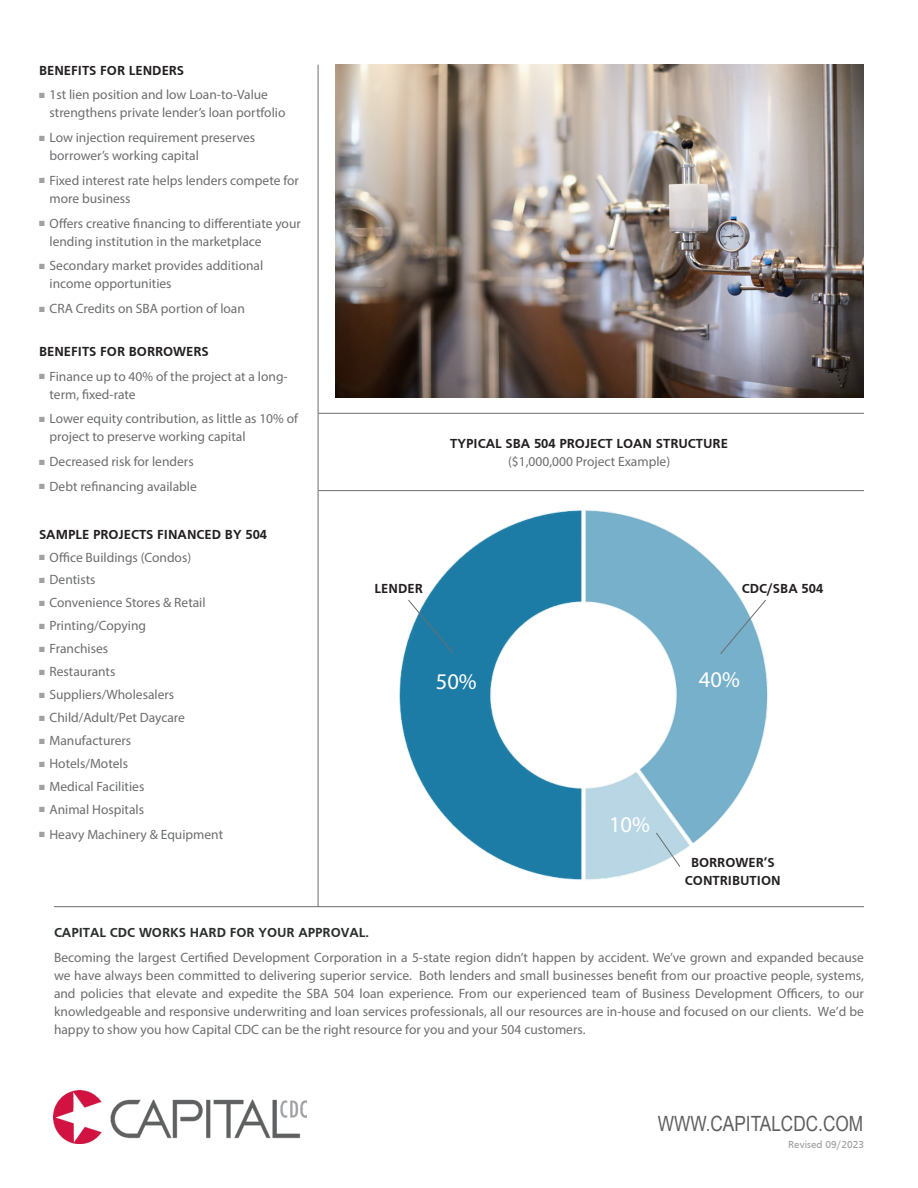
<style>
.page{position:relative;width:918px;height:1188px;background:#fff}
.page>*{position:absolute;margin:0;border:0;box-sizing:border-box;transform-origin:0 0}
.t1{font:22.5px "Myriad Pro";color:#fff}
.t2{font:21px "Arial Narrow";color:#5f5f62}
.indent{font:13.5px/18px "Myriad Pro";color:#6c6d70}
.subhead{font:700 13.5px "Frutiger";color:#231f20}
.t3{font:700 13.5px "Frutiger";color:#2b2d2d}
.subhead-2{font:13.5px "Myriad Pro";color:#6c6d70}
.t4{font:10.5px "Frutiger";color:#a0a1a5}
.s1{color:#a0a1a5}
</style>
<div class="page">
<img style="left:399px;top:510px;width:369px;height:370px">
<hr style="left:54px;top:906px;width:810px;height:1px;background:#6c6d70">
<hr style="left:318px;top:65px;width:1px;height:842px;background:#6c6d70">
<img style="left:336px;top:64px;width:528px;height:333px">
<svg style="left:720px;top:599px;width:47px;height:56px"></svg>
<svg style="left:407px;top:599px;width:48px;height:56px;background:#3d8daf"></svg>
<svg style="left:655px;top:832px;width:26px;height:36px"></svg>
<hr style="left:318px;top:413px;width:546px;height:1px;background:#6c6d70">
<hr style="left:318px;top:490px;width:546px;height:1px;background:#6c6d70">
<img style="left:53px;top:1091px;width:253px;height:53px">
<p class="subhead" style="left:39px;top:62px;width:147px">BENEFITS FOR LENDERS</p>
<p class="indent" style="left:50px;top:86px;width:237px;text-indent:-10px"><span class="s1">■</span> 1st lien position and low Loan-to-Value strengthens private lender’s loan portfolio</p>
<p class="indent" style="left:50px;top:128px;width:207px;text-indent:-10px"><span class="s1">■</span> Low injection requirement preserves borrower’s working capital</p>
<p class="indent" style="left:50px;top:171px;width:251px;text-indent:-10px"><span class="s1">■</span> Fixed interest rate helps lenders compete for more business</p>
<p class="indent" style="left:50px;top:214px;width:253px;text-indent:-10px"><span class="s1">■</span> Offers creative financing to differentiate your lending institution in the marketplace</p>
<p class="indent" style="left:50px;top:257px;width:215px;text-indent:-10px"><span class="s1">■</span> Secondary market provides additional income opportunities</p>
<p class="indent" style="left:39px;top:299px;width:207px"><span class="s1">■</span> CRA Credits on SBA portion of loan</p>
<p class="subhead" style="left:39px;top:344px;width:171px">BENEFITS FOR BORROWERS</p>
<p class="indent" style="left:50px;top:367px;width:240px;text-indent:-10px"><span class="s1">■</span> Finance up to 40% of the project at a long&shy;term, fixed-rate</p>
<p class="indent" style="left:50px;top:410px;width:250px;text-indent:-10px"><span class="s1">■</span> Lower equity contribution, as little as 10% of project to preserve working capital</p>
<p class="indent" style="left:39px;top:452px;width:156px"><span class="s1">■</span> Decreased risk for lenders</p>
<p class="indent" style="left:39px;top:477px;width:159px"><span class="s1">■</span> Debt refinancing available</p>
<p class="subhead" style="left:39px;top:526px;width:230px">SAMPLE PROJECTS FINANCED BY 504</p>
<p class="indent" style="left:39px;top:548px;width:154px"><span class="s1">■</span> Office Buildings (Condos)</p>
<p class="indent" style="left:39px;top:571px;width:58px"><span class="s1">■</span> Dentists</p>
<p class="indent" style="left:39px;top:594px;width:168px"><span class="s1">■</span> Convenience Stores &amp; Retail</p>
<p class="indent" style="left:39px;top:617px;width:109px"><span class="s1">■</span> Printing/Copying</p>
<p class="indent" style="left:39px;top:640px;width:71px"><span class="s1">■</span> Franchises</p>
<p class="indent" style="left:39px;top:663px;width:78px"><span class="s1">■</span> Restaurants</p>
<p class="indent" style="left:39px;top:685px;width:137px"><span class="s1">■</span> Suppliers/Wholesalers</p>
<p class="indent" style="left:39px;top:708px;width:147px"><span class="s1">■</span> Child/Adult/Pet Daycare</p>
<p class="indent" style="left:39px;top:731px;width:94px"><span class="s1">■</span> Manufacturers</p>
<p class="indent" style="left:39px;top:754px;width:91px"><span class="s1">■</span> Hotels/Motels</p>
<p class="indent" style="left:39px;top:777px;width:107px"><span class="s1">■</span> Medical Facilities</p>
<p class="indent" style="left:39px;top:800px;width:107px"><span class="s1">■</span> Animal Hospitals</p>
<p class="indent" style="left:39px;top:825px;width:186px"><span class="s1">■</span> Heavy Machinery &amp; Equipment</p>
<p class="subhead" style="left:450px;top:436px;width:279px">TYPICAL SBA 504 PROJECT LOAN STRUCTURE</p>
<p class="subhead-2" style="left:508px;top:453px;width:164px">($1,000,000 Project Example)</p>
<p class="subhead" style="left:375px;top:581px;width:50px">LENDER</p>
<p class="subhead" style="left:742px;top:581px;width:83px">CDC/SBA 504</p>
<p class="t1" style="left:436px;top:668px;width:42px">50%</p>
<p class="t1" style="left:699px;top:666px;width:42px">40%</p>
<p class="t1" style="left:609px;top:811px;width:42px">10%</p>
<p class="subhead" style="left:691px;top:854px;width:85px">BORROWER’S</p>
<p class="subhead" style="left:685px;top:872px;width:97px">CONTRIBUTION</p>
<p class="t3" style="left:54px;top:925px;width:317px">CAPITAL CDC WORKS HARD FOR YOUR APPROVAL.</p>
<p class="indent" style="left:54px;top:948px;width:812px;text-align:justify">Becoming the largest Certified Development Corporation in a 5-state region didn’t happen by accident. We’ve grown and expanded because we have always been committed to delivering superior service. Both lenders and small businesses benefit from our proactive people, systems, and policies that elevate and expedite the SBA 504 loan experience. From our experienced team of Business Development Officers, to our knowledgeable and responsive underwriting and loan services professionals, all our resources are in-house and focused on our clients. We’d be happy to show you how Capital CDC can be the right resource for you and your 504 customers.</p>
<p class="t2" style="left:658px;top:1108px;width:207px">WWW.CAPITALCDC.COM</p>
<p class="t4" style="left:788px;top:1139px;width:77px">Revised 09/2023</p>
</div>
